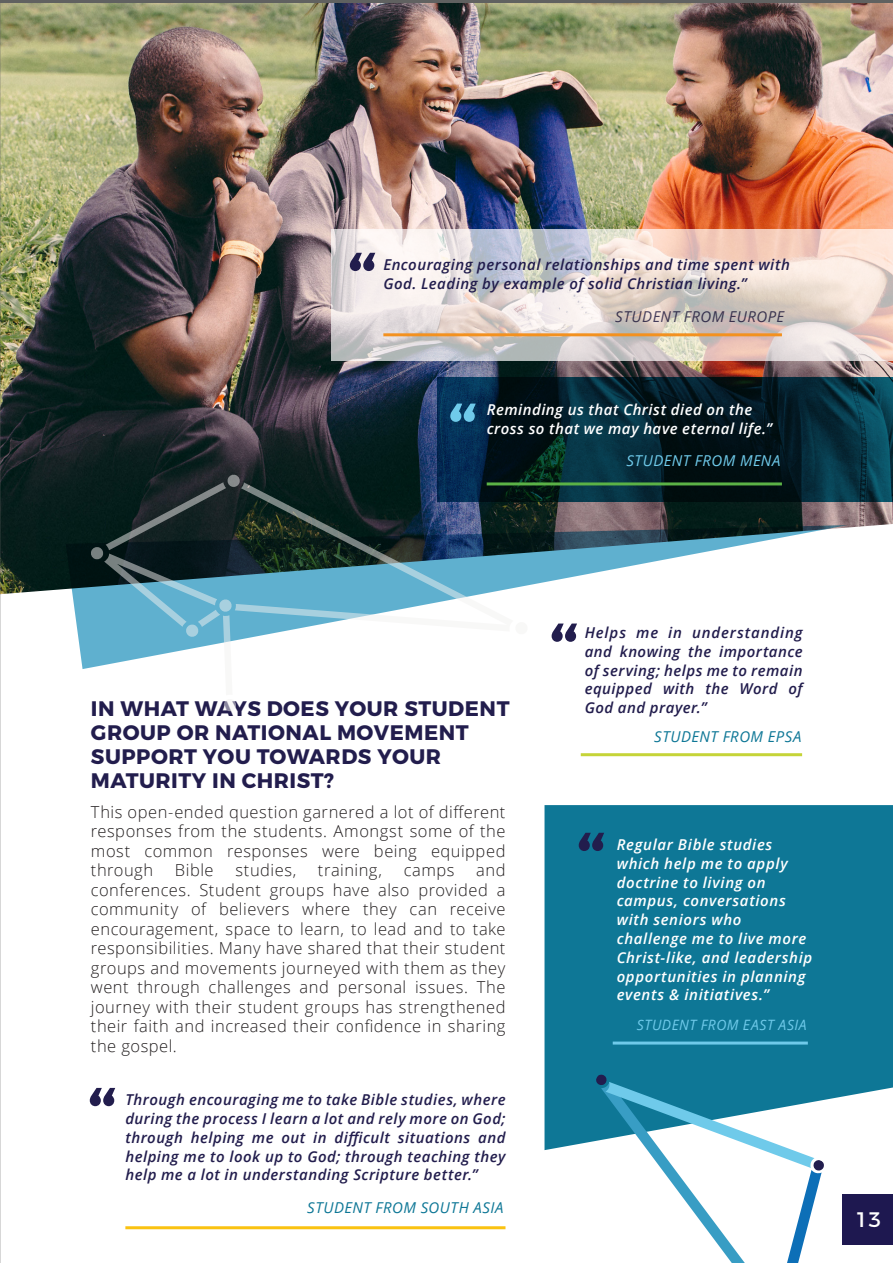
<style>
.page{position:relative;width:893px;height:1263px;background:#fff}
.page>*{position:absolute;margin:0;border:0;box-sizing:border-box;transform-origin:0 0}
.t1{font:90px "Montserrat";color:#221d4d}
.t2{font:90px "Montserrat";color:#6fcaea}
.t3{font:700 21px/24px "Montserrat";letter-spacing:.025em;color:#221d4d}
.t4{font:21px "Montserrat";color:#fff}
.t5{font:300 16.5px/19.5px "Open Sans";letter-spacing:.03em;color:#231f20;text-align:justify}
.t6{font:italic 600 15px/18.8px "Open Sans";letter-spacing:.03em;color:#221d4d;text-align:justify}
.t7{font:italic 600 15px/18.8px "Open Sans";letter-spacing:.04em;color:#fff}
.t8{font:italic 15px "Open Sans";letter-spacing:.035em;color:#0e7796}
.t9{font:italic 15px "Open Sans";letter-spacing:.03em;color:#221d4d}
.t10{font:italic 15px "Open Sans";letter-spacing:.03em;color:#6fcaea}
.t11{font:italic 14.25px "Open Sans";letter-spacing:.04em;color:#6fcaea}
</style>
<div class="page">
<div style="left:544px;top:805px;width:348px;height:345px;background:#0e7796"></div>
<div style="left:842px;top:1194px;width:51px;height:51px;background:#1e1850"></div>
<img style="left:0;top:2px;width:892px;height:592px">
<svg style="left:437px;top:377px;width:455px;height:124px;background:#042431"></svg>
<svg style="left:332px;top:229px;width:560px;height:131px;background:#e1d6d1"></svg>
<hr style="left:487px;top:482px;width:295px;height:3px;background:#5bb246">
<hr style="left:383px;top:333px;width:399px;height:3px;background:#f3911f">
<hr style="left:125px;top:1226px;width:380px;height:3px;background:#fac211">
<hr style="left:581px;top:753px;width:221px;height:3px;background:#c5d438">
<hr style="left:613px;top:1041px;width:195px;height:3px;background:#6fcaea">
<svg style="left:595px;top:1074px;width:230px;height:189px"></svg>
<svg style="left:66px;top:525px;width:783px;height:144px"></svg>
<svg style="left:91px;top:475px;width:437px;height:194px"></svg>
<hr style="left:892px;top:0;width:1px;height:1263px;background:#606160">
<hr style="left:0;top:0;width:893px;height:2px;background:#606160">
<h1 class="t1" style="left:347px;top:229px;width:34px">“</h1>
<p class="t6" style="left:383px;top:255px;width:408px">Encouraging personal relationships and time spent with<br>God. Leading by example of solid Christian living.”</p>
<p class="t9" style="left:615px;top:306px;width:170px">STUDENT FROM EUROPE</p>
<h1 class="t2" style="left:447px;top:380px;width:34px">“</h1>
<p class="t7" style="left:487px;top:400px;width:287px">Reminding us that Christ died on the cross so that we may have eternal life.”</p>
<p class="t10" style="left:626px;top:450px;width:156px">STUDENT FROM MENA</p>
<p class="t3" style="left:91px;top:697px;width:420px">IN WHAT WAYS DOES YOUR STUDENT<br>GROUP OR NATIONAL MOVEMENT<br>SUPPORT YOU TOWARDS YOUR<br>MATURITY IN CHRIST?</p>
<p class="t5" style="left:91px;top:801px;width:416px">This open-ended question garnered a lot of different responses from the students. Amongst some of the most common responses were being equipped through</p>
<p class="t5" style="left:91px;top:860px;width:416px;text-indent:385px">and conferences. Student groups have also provided a community of believers where they can receive encouragement, space to learn, to lead and to take responsibilities. Many have shared that their student groups and movements journeyed with them as they went through challenges and personal issues. The journey with their student groups has strengthened their faith and increased their confidence in sharing the gospel.</p>
<p class="t5" style="left:175px;top:860px;width:40px">Bible</p>
<p class="t5" style="left:235px;top:860px;width:63px">studies,</p>
<p class="t5" style="left:318px;top:860px;width:66px">training,</p>
<p class="t5" style="left:404px;top:860px;width:52px">camps</p>
<h1 class="t1" style="left:87px;top:1064px;width:34px">“</h1>
<p class="t6" style="left:125px;top:1090px;width:382px">Through encouraging me to take Bible studies, where during the process I learn a lot and rely more on God; through helping me out in difficult situations and helping me to look up to God; through teaching they help me a lot in understanding Scripture better.”</p>
<p class="t8" style="left:307px;top:1197px;width:198px">STUDENT FROM SOUTH ASIA</p>
<h1 class="t1" style="left:548px;top:600px;width:34px">“</h1>
<p class="t6" style="left:585px;top:623px;width:219px">Helps me in understanding and knowing the importance of serving; helps me to remain equipped with the Word of God and prayer.”</p>
<p class="t8" style="left:654px;top:726px;width:149px">STUDENT FROM EPSA</p>
<h1 class="t1" style="left:575px;top:809px;width:34px">“</h1>
<p class="t7" style="left:617px;top:835px;width:197px">Regular Bible studies which help me to apply doctrine to living on campus, conversations with seniors who challenge me to live more<br>Christ-like, and leadership opportunities in planning events &amp; initiatives.”</p>
<p class="t11" style="left:637px;top:1015px;width:171px">STUDENT FROM EAST ASIA</p>
<p class="t4" style="left:855px;top:1206px;width:28px">13</p>
</div>
